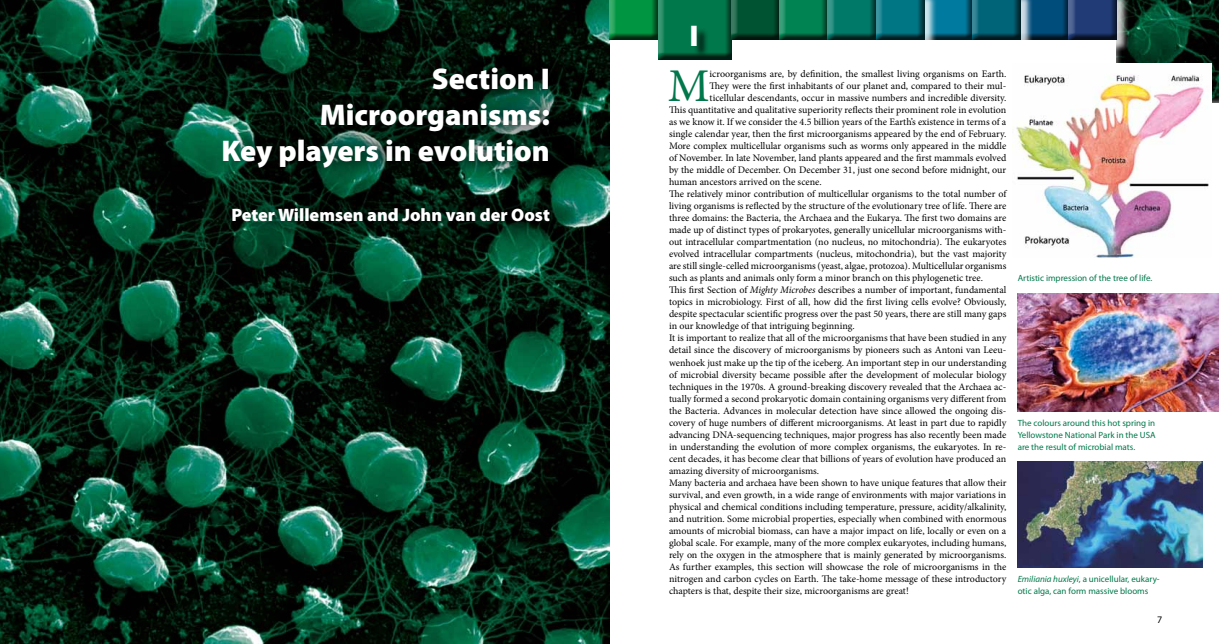
<style>
.page{position:relative;width:1219px;height:644px;background:#fff}
.page>*{position:absolute;margin:0;border:0;box-sizing:border-box;transform-origin:0 0}
.t1{font:46.9px "Minion Pro";color:#00784b}
.t2{font:900 30px/36px "Myriad Pro";color:#fff;text-align:right}
.t3{font:900 18px "Myriad Pro";color:#fff}
.t4{font:10px "Minion Pro";color:#000}
.t5{font:10px "Myriad Pro";color:#000}
.t6{font:9px/12px "Myriad Pro";color:#00784b;text-align:justify}
.s1{font-style:italic}
</style>
<div class="page">
<div style="left:1116px;top:0;width:103px;height:103px;background:#fff;opacity:.75"></div>
<img style="left:0;top:0;width:609px;height:643px">
<div style="left:224px;top:48px;width:369px;height:195px;background:#000;opacity:.75"></div>
<div style="left:608px;top:0;width:50px;height:41px;background:#000;opacity:.75"></div>
<div style="left:656px;top:0;width:76px;height:60px;background:#000;opacity:.75"></div>
<div style="left:730px;top:0;width:50px;height:41px;background:#000;opacity:.75"></div>
<div style="left:778px;top:0;width:50px;height:41px;background:#000;opacity:.75"></div>
<div style="left:1019px;top:0;width:50px;height:41px;background:#000;opacity:.75"></div>
<div style="left:1070px;top:0;width:59px;height:52px;background:#fff;opacity:.75"></div>
<div style="left:1067px;top:0;width:50px;height:41px;background:#000;opacity:.75"></div>
<div style="left:923px;top:0;width:50px;height:41px;background:#000;opacity:.75"></div>
<div style="left:827px;top:0;width:50px;height:41px;background:#000;opacity:.75"></div>
<div style="left:974px;top:0;width:59px;height:52px;background:#fff;opacity:.75"></div>
<div style="left:971px;top:0;width:50px;height:41px;background:#000;opacity:.75"></div>
<div style="left:877px;top:0;width:59px;height:52px;background:#fff;opacity:.75"></div>
<div style="left:874px;top:0;width:50px;height:41px;background:#000;opacity:.75"></div>
<div style="left:693px;top:27px;width:16px;height:31px;background:#000;opacity:.75"></div>
<img style="left:1012px;top:63px;width:199px;height:194px">
<img style="left:1018px;top:293px;width:201px;height:118px">
<img style="left:1018px;top:461px;width:184px;height:106px">
<h2 class="t2" style="left:222px;top:60px;width:330px">Section I<br>Microorganisms:<br>Key players in evolution</h2>
<h3 class="t3" style="left:231px;top:203px;width:320px">Peter Willemsen and John van der Oost</h3>
<h2 class="t2" style="left:689px;top:17px;width:11px">I</h2>
<h1 class="t1" style="left:668px;top:55px;width:43px">M</h1>
<p class="t4" style="left:710px;top:67px;width:298px">icroorganisms are, by definition, the smallest living organisms on Earth.</p>
<p class="t4" style="left:710px;top:79px;width:298px">They were the first inhabitants of our planet and, compared to their mul-</p>
<p class="t4" style="left:710px;top:91px;width:298px">ticellular descendants, occur in massive numbers and incredible diversity.</p>
<p class="t4" style="left:669px;top:103px;width:339px">This quantitative and qualitative superiority reflects their prominent role in evolution</p>
<p class="t4" style="left:669px;top:115px;width:339px">as we know it. If we consider the 4.5 billion years of the Earth’s existence in terms of a</p>
<p class="t4" style="left:669px;top:127px;width:339px">single calendar year, then the first microorganisms appeared by the end of February.</p>
<p class="t4" style="left:669px;top:139px;width:339px">More complex multicellular organisms such as worms only appeared in the middle</p>
<p class="t4" style="left:669px;top:151px;width:339px">of November. In late November, land plants appeared and the first mammals evolved</p>
<p class="t4" style="left:669px;top:163px;width:339px">by the middle of December. On December 31, just one second before midnight, our</p>
<p class="t4" style="left:669px;top:175px;width:154px">human ancestors arrived on the scene.</p>
<p class="t4" style="left:669px;top:187px;width:339px">The relatively minor contribution of multicellular organisms to the total number of</p>
<p class="t4" style="left:669px;top:199px;width:339px">living organisms is reflected by the structure of the evolutionary tree of life. There are</p>
<p class="t4" style="left:669px;top:211px;width:339px">three domains: the Bacteria, the Archaea and the Eukarya. The first two domains are</p>
<p class="t4" style="left:669px;top:223px;width:339px">made up of distinct types of prokaryotes, generally unicellular microorganisms with-</p>
<p class="t4" style="left:669px;top:235px;width:339px">out intracellular compartmentation (no nucleus, no mitochondria). The eukaryotes</p>
<p class="t4" style="left:669px;top:247px;width:339px">evolved intracellular compartments (nucleus, mitochondria), but the vast majority</p>
<p class="t4" style="left:669px;top:259px;width:339px">are still single-celled microorganisms (yeast, algae, protozoa). Multicellular organisms</p>
<p class="t4" style="left:669px;top:271px;width:315px">such as plants and animals only form a minor branch on this phylogenetic tree.</p>
<p class="t4" style="left:669px;top:283px;width:339px">This first Section of <span class="s1">Mighty Microbes</span> describes a number of important, fundamental</p>
<p class="t4" style="left:669px;top:295px;width:339px">topics in microbiology. First of all, how did the first living cells evolve? Obviously,</p>
<p class="t4" style="left:669px;top:307px;width:339px">despite spectacular scientific progress over the past 50 years, there are still many gaps</p>
<p class="t4" style="left:669px;top:319px;width:187px">in our knowledge of that intriguing beginning.</p>
<p class="t4" style="left:669px;top:331px;width:339px">It is important to realize that all of the microorganisms that have been studied in any</p>
<p class="t4" style="left:669px;top:343px;width:339px">detail since the discovery of microorganisms by pioneers such as Antoni van Leeu-</p>
<p class="t4" style="left:669px;top:355px;width:339px">wenhoek just make up the tip of the iceberg. An important step in our understanding</p>
<p class="t4" style="left:669px;top:367px;width:339px">of microbial diversity became possible after the development of molecular biology</p>
<p class="t4" style="left:669px;top:379px;width:339px">techniques in the 1970s. A ground-breaking discovery revealed that the Archaea ac-</p>
<p class="t4" style="left:669px;top:391px;width:339px">tually formed a second prokaryotic domain containing organisms very different from</p>
<p class="t4" style="left:669px;top:403px;width:339px">the Bacteria. Advances in molecular detection have since allowed the ongoing dis-</p>
<p class="t4" style="left:669px;top:415px;width:339px">covery of huge numbers of different microorganisms. At least in part due to rapidly</p>
<p class="t4" style="left:669px;top:427px;width:339px">advancing DNA-sequencing techniques, major progress has also recently been made</p>
<p class="t4" style="left:669px;top:439px;width:339px">in understanding the evolution of more complex organisms, the eukaryotes. In re-</p>
<p class="t4" style="left:669px;top:451px;width:339px">cent decades, it has become clear that billions of years of evolution have produced an</p>
<p class="t4" style="left:669px;top:463px;width:152px">amazing diversity of microorganisms.</p>
<p class="t4" style="left:669px;top:475px;width:339px">Many bacteria and archaea have been shown to have unique features that allow their</p>
<p class="t4" style="left:669px;top:487px;width:339px">survival, and even growth, in a wide range of environments with major variations in</p>
<p class="t4" style="left:669px;top:499px;width:339px">physical and chemical conditions including temperature, pressure, acidity/alkalinity,</p>
<p class="t4" style="left:669px;top:511px;width:339px">and nutrition. Some microbial properties, especially when combined with enormous</p>
<p class="t4" style="left:669px;top:523px;width:339px">amounts of microbial biomass, can have a major impact on life, locally or even on a</p>
<p class="t4" style="left:669px;top:535px;width:339px">global scale. For example, many of the more complex eukaryotes, including humans,</p>
<p class="t4" style="left:669px;top:547px;width:339px">rely on the oxygen in the atmosphere that is mainly generated by microorganisms.</p>
<p class="t4" style="left:669px;top:559px;width:339px">As further examples, this section will showcase the role of microorganisms in the</p>
<p class="t4" style="left:669px;top:571px;width:339px">nitrogen and carbon cycles on Earth. The take-home message of these introductory</p>
<p class="t4" style="left:669px;top:583px;width:241px">chapters is that, despite their size, microorganisms are great!</p>
<p class="t6" style="left:1018px;top:272px;width:136px">Artistic impression of the tree of life.</p>
<p class="t6" style="left:1018px;top:416px;width:140px">The colours around this hot spring in Yellowstone National Park in the USA are the result of microbial mats.</p>
<p class="t6" style="left:1018px;top:572px;width:143px"><span class="s1">Emiliania huxleyi</span>, a unicellular, eukary&shy;otic alga, can form massive blooms</p>
<p class="t5" style="left:1157px;top:613px;width:7px">7</p>
</div>
